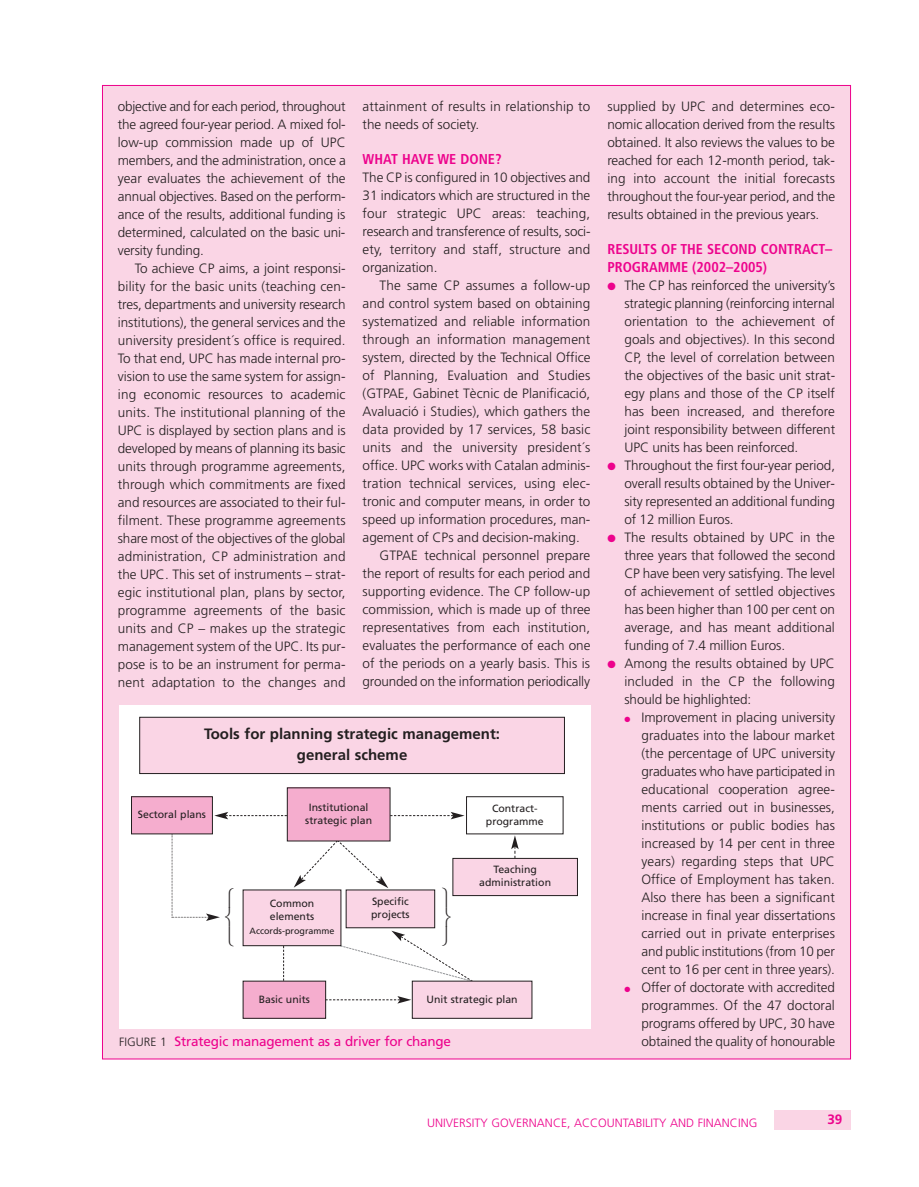
<style>
.page{position:relative;width:919px;height:1187px;background:#fff}
.page>*{position:absolute;margin:0;border:0;box-sizing:border-box;transform-origin:0 0}
.t1{font:19.5px "MT Extra";color:#231f20}
.t2{font:700 15px/20.2px "Frutiger";color:#231f20;text-align:center}
.t3{font:700 condensed 14.25px/18px "Frutiger";color:#ed028c}
.t4{font:300 13.5px/18px "Frutiger";color:#231f20;text-align:justify}
.t5{font:13.5px "Frutiger";letter-spacing:-.015em;color:#ed028c}
.t6{font:700 13.5px "Frutiger";color:#ed028c}
.t7{font:300 12px "Frutiger";color:#ed028c}
.t8{font:10.5px/12.8px "Frutiger";color:#231f20;text-align:center}
.t9{font:9px "Frutiger";color:#231f20}
.s1{color:#ed028c}
.s2{font-weight:300;font-size:12px;color:#231f20}
</style>
<div class="page">
<div style="left:774px;top:1109px;width:76px;height:20px;background:#fad5e5"></div>
<div style="left:102px;top:85px;width:748px;height:973px;background:#fad5e5"></div>
<div style="left:119px;top:705px;width:471px;height:323px;background:#fff"></div>
<div style="left:140px;top:717px;width:424px;height:56px;background:#fad5e5"></div>
<div style="left:139px;top:716px;width:425px;height:57px;border:1px solid #231f20"></div>
<div style="left:131px;top:796px;width:81px;height:37px;background:#f5adce"></div>
<div style="left:131px;top:796px;width:82px;height:38px;border:1px solid #231f20"></div>
<div style="left:243px;top:981px;width:82px;height:37px;background:#f5adce"></div>
<div style="left:346px;top:889px;width:88px;height:38px;background:#fad5e5"></div>
<div style="left:346px;top:889px;width:89px;height:39px;border:1px solid #231f20"></div>
<div style="left:466px;top:796px;width:97px;height:38px;border:1px solid #231f20"></div>
<div style="left:453px;top:858px;width:124px;height:37px;background:#fad5e5"></div>
<div style="left:452px;top:858px;width:125px;height:37px;border:1px solid #231f20"></div>
<svg style="left:214px;top:811px;width:73px;height:8px"></svg>
<svg style="left:390px;top:811px;width:74px;height:8px"></svg>
<svg style="left:325px;top:995px;width:86px;height:8px"></svg>
<svg style="left:294px;top:841px;width:94px;height:47px"></svg>
<svg style="left:511px;top:835px;width:7px;height:23px"></svg>
<svg style="left:283px;top:946px;width:1px;height:34px"></svg>
<svg style="left:172px;top:834px;width:48px;height:86px"></svg>
<svg style="left:339px;top:930px;width:131px;height:52px"></svg>
<div style="left:287px;top:787px;width:103px;height:54px;background:#f5adce"></div>
<div style="left:412px;top:981px;width:120px;height:37px;background:#fad5e5"></div>
<div style="left:243px;top:889px;width:98px;height:56px;background:#fad5e5"></div>
<div style="left:243px;top:889px;width:98px;height:57px;border:1px solid #231f20"></div>
<p class="t4" style="left:118px;top:98px;width:229px">objective and for each period, throughout the agreed four-year period. A mixed fol&shy;low-up commission made up of UPC members, and the administration, once a year evaluates the achievement of the annual objectives. Based on the perform&shy;ance of the results, additional funding is determined, calculated on the basic uni&shy;versity funding.</p>
<p class="t4" style="left:118px;top:260px;width:229px;text-indent:17px">To achieve CP aims, a joint responsi&shy;bility for the basic units (teaching cen&shy;tres, departments and university research institutions), the general services and the university president´s office is required.<br>To that end, UPC has made internal pro&shy;vision to use the same system for assign&shy;ing economic resources to academic units. The institutional planning of the UPC is displayed by section plans and is developed by means of planning its basic units through programme agreements, through which commitments are fixed and resources are associated to their ful&shy;filment. These programme agreements share most of the objectives of the global administration, CP administration and the UPC. This set of instruments – strat&shy;egic institutional plan, plans by sector, programme agreements of the basic units and CP – makes up the strategic management system of the UPC. Its pur&shy;pose is to be an instrument for perma&shy;nent adaptation to the changes and</p>
<p class="t4" style="left:362px;top:98px;width:229px">attainment of results in relationship to the needs of society.</p>
<p class="t3" style="left:362px;top:151px;width:140px">WHAT HAVE WE DONE?</p>
<p class="t4" style="left:362px;top:169px;width:229px">The CP is configured in 10 objectives and 31 indicators which are structured in the four strategic UPC areas: teaching, research and transference of results, soci&shy;ety, territory and staff, structure and organization.</p>
<p class="t4" style="left:379px;top:277px;width:212px">The same CP assumes a follow-up</p>
<p class="t4" style="left:362px;top:295px;width:229px">and control system based on obtaining</p>
<p class="t4" style="left:362px;top:313px;width:229px">systematized and reliable information</p>
<p class="t4" style="left:362px;top:331px;width:229px">through an information management</p>
<p class="t4" style="left:362px;top:349px;width:229px">system, directed by the Technical Office</p>
<p class="t4" style="left:362px;top:367px;width:229px">of Planning, Evaluation and Studies</p>
<p class="t4" style="left:362px;top:385px;width:229px">(GTPAE, Gabinet Tècnic de Planificació,</p>
<p class="t4" style="left:362px;top:403px;width:229px">Avaluació i Studies), which gathers the</p>
<p class="t4" style="left:362px;top:421px;width:229px">data provided by 17 services, 58 basic</p>
<p class="t4" style="left:362px;top:439px;width:229px">units and the university president´s</p>
<p class="t4" style="left:362px;top:457px;width:229px">office. UPC works with Catalan adminis-</p>
<p class="t4" style="left:362px;top:475px;width:229px">tration technical services, using elec-</p>
<p class="t4" style="left:362px;top:493px;width:229px">tronic and computer means, in order to</p>
<p class="t4" style="left:362px;top:511px;width:229px">speed up information procedures, man-</p>
<p class="t4" style="left:362px;top:529px;width:219px">agement of CPs and decision-making.</p>
<p class="t4" style="left:379px;top:547px;width:212px">GTPAE technical personnel prepare</p>
<p class="t4" style="left:362px;top:565px;width:229px">the report of results for each period and</p>
<p class="t4" style="left:362px;top:583px;width:229px">supporting evidence. The CP follow-up</p>
<p class="t4" style="left:362px;top:601px;width:229px">commission, which is made up of three</p>
<p class="t4" style="left:362px;top:619px;width:229px">representatives from each institution,</p>
<p class="t4" style="left:362px;top:637px;width:229px">evaluates the performance of each one</p>
<p class="t4" style="left:362px;top:655px;width:229px">of the periods on a yearly basis. This is</p>
<p class="t4" style="left:362px;top:673px;width:229px">grounded on the information periodically</p>
<p class="t2" style="left:204px;top:725px;width:297px">Tools for planning strategic management: general scheme</p>
<p class="t8" style="left:138px;top:808px;width:69px">Sectoral plans</p>
<p class="t8" style="left:305px;top:801px;width:68px">Institutional strategic plan</p>
<h1 class="t1" style="left:248px;top:887px;width:60px;rotate:90deg">123</h1>
<p class="t8" style="left:270px;top:898px;width:46px;text-align:left">Common elements</p>
<p class="t9" style="left:249px;top:927px;width:86px">Accords-programme</p>
<p class="t8" style="left:371px;top:896px;width:40px;text-align:left">Specific projects</p>
<h1 class="t1" style="left:428px;top:946px;width:60px;rotate:-90deg">123</h1>
<p class="t8" style="left:486px;top:802px;width:59px">Contract&shy;programme</p>
<p class="t8" style="left:479px;top:864px;width:73px">Teaching administration</p>
<p class="t8" style="left:259px;top:993px;width:53px">Basic units</p>
<p class="t8" style="left:426px;top:993px;width:93px">Unit strategic plan</p>
<p class="t4" style="left:607px;top:98px;width:229px">supplied by UPC and determines eco&shy;nomic allocation derived from the results obtained. It also reviews the values to be reached for each 12-month period, tak&shy;ing into account the initial forecasts throughout the four-year period, and the results obtained in the previous years.</p>
<p class="t3" style="left:607px;top:241px;width:226px">RESULTS OF THE SECOND CONTRACT–<br>PROGRAMME (2002–2005)</p>
<p class="t4" style="left:624px;top:277px;width:212px;text-indent:-17px"><span class="s1">●</span> The CP has reinforced the university’s strategic planning (reinforcing internal orientation to the achievement of goals and objectives). In this second CP, the level of correlation between the objectives of the basic unit strat&shy;egy plans and those of the CP itself has been increased, and therefore joint responsibility between different UPC units has been reinforced.</p>
<p class="t4" style="left:624px;top:457px;width:212px;text-indent:-17px"><span class="s1">●</span> Throughout the first four-year period, overall results obtained by the Univer&shy;sity represented an additional funding of 12 million Euros.</p>
<p class="t4" style="left:624px;top:529px;width:212px;text-indent:-17px"><span class="s1">●</span> The results obtained by UPC in the three years that followed the second CP have been very satisfying. The level of achievement of settled objectives has been higher than 100 per cent on average, and has meant additional funding of 7.4 million Euros.</p>
<p class="t4" style="left:624px;top:655px;width:212px;text-indent:-17px"><span class="s1">●</span> Among the results obtained by UPC included in the CP the following should be highlighted:</p>
<p class="t4" style="left:641px;top:709px;width:195px;text-indent:-17px"><span class="s1">●</span> Improvement in placing university graduates into the labour market (the percentage of UPC university graduates who have participated in educational cooperation agree&shy;ments carried out in businesses, institutions or public bodies has increased by 14 per cent in three years) regarding steps that UPC Office of Employment has taken.<br>Also there has been a significant increase in final year dissertations carried out in private enterprises and public institutions (from 10 per cent to 16 per cent in three years).</p>
<p class="t4" style="left:641px;top:979px;width:195px;text-indent:-17px"><span class="s1">●</span> Offer of doctorate with accredited programmes. Of the 47 doctoral programs offered by UPC, 30 have</p>
<p class="t5" style="left:119px;top:1035px;width:333px"><span class="s2">FIGURE 1</span> Strategic management as a driver for change</p>
<p class="t4" style="left:641px;top:1033px;width:195px">obtained the quality of honourable</p>
<p class="t7" style="left:427px;top:1118px;width:331px">UNIVERSITY GOVERNANCE, ACCOUNTABILITY AND FINANCING</p>
<p class="t6" style="left:827px;top:1113px;width:17px">39</p>
</div>
